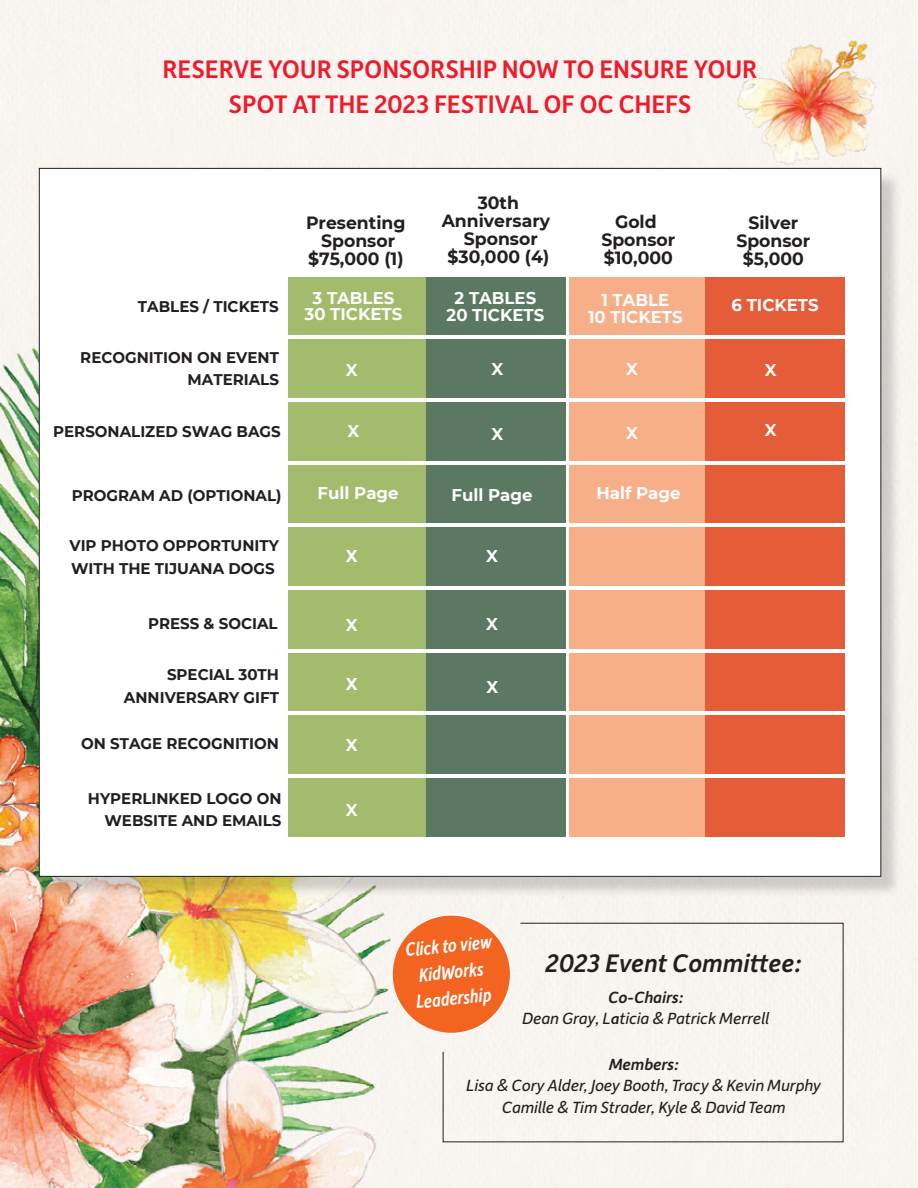
<style>
.page{position:relative;width:918px;height:1188px;background:#fff}
.page>*{position:absolute;margin:0;border:0;box-sizing:border-box;transform-origin:0 0}
.t1{font:500 27px/34.5px "Depot New";letter-spacing:-.01em;color:#ee1b2b;text-align:center}
.t2{font:italic 500 27px "Depot New";color:#231f20}
.t3{font:italic 500 20.1px/26.4px "Depot New Condensed";color:#fff}
.t4{font:700 17.7px/18px "Montserrat";color:#231f20;text-align:center}
.t5{font:italic 17.25px/20.7px "Depot New";letter-spacing:-.01em;color:#231f20;text-align:center}
.t6{font:italic 500 17.25px "Depot New";letter-spacing:-.01em;color:#231f20}
.t7{font:700 17.1px/16.4px "Montserrat";color:#fcfdfc;text-align:center}
.t8{font:700 17.1px "Montserrat";color:#fff}
.t9{font:700 15.45px/22px "Montserrat";color:#231f20;text-align:right}
.s1{font-weight:500}
.s2{font-family:"Gill Sans";font-weight:600}
</style>
<div class="page">
<img style="left:0;top:324px;width:450px;height:864px">
<img style="left:727px;top:36px;width:154px;height:132px">
<div style="left:442px;top:922px;width:402px;height:221px;background:#f8f4f0"></div>
<svg style="left:389px;top:912px;width:124px;height:124px"></svg>
<div style="left:42px;top:171px;width:860px;height:727px;background:#231f20;opacity:.2"></div>
<div style="left:47px;top:168px;width:834px;height:708px;background:#fff"></div>
<div style="left:289px;top:213px;width:139px;height:663px;background:#a3bb6d"></div>
<div style="left:569px;top:213px;width:139px;height:663px;background:#f7af8a"></div>
<div style="left:426px;top:213px;width:140px;height:663px;background:#5a7862"></div>
<div style="left:706px;top:212px;width:139px;height:664px;background:#e55c39"></div>
<hr style="left:282px;top:335px;width:567px;height:4px;background:#fff">
<hr style="left:282px;top:398px;width:567px;height:4px;background:#fff">
<hr style="left:282px;top:461px;width:567px;height:3px;background:#fff">
<hr style="left:282px;top:524px;width:567px;height:3px;background:#fff">
<hr style="left:282px;top:586px;width:567px;height:4px;background:#fff">
<hr style="left:282px;top:649px;width:567px;height:3px;background:#fff">
<hr style="left:287px;top:712px;width:567px;height:3px;background:#fff">
<hr style="left:282px;top:774px;width:567px;height:4px;background:#fff">
<hr style="left:282px;top:837px;width:567px;height:3px;background:#fff">
<hr style="left:558px;top:273px;width:323px;height:4px;background:#fff">
<div style="left:274px;top:840px;width:607px;height:36px;background:#fff"></div>
<div style="left:193px;top:206px;width:688px;height:70px;background:#fff"></div>
<h1 class="t1" style="left:163px;top:51px;width:596px">RESERVE YOUR SPONSORSHIP NOW TO ENSURE YOUR<br>SPOT AT THE 2023 FESTIVAL OF OC CHEFS</h1>
<p class="t9" style="left:138px;top:294px;width:142px">TABLES / TICKETS</p>
<p class="t9" style="left:80px;top:346px;width:200px">RECOGNITION ON EVENT<br>MATERIALS</p>
<p class="t9" style="left:53px;top:419px;width:229px">PERSONALIZED SWAG BAGS</p>
<p class="t9" style="left:72px;top:484px;width:211px">PROGRAM AD (OPTIONAL)</p>
<p class="t9" style="left:69px;top:534px;width:211px;text-align:left">VIP PHOTO OPPORTUNITY<br>WITH THE TIJUANA DOGS</p>
<p class="t9" style="left:148px;top:611px;width:131px">PRESS &amp; SOCIAL</p>
<p class="t9" style="left:124px;top:663px;width:157px">SPECIAL 30TH<br>ANNIVERSARY GIFT</p>
<p class="t9" style="left:81px;top:732px;width:199px">ON STAGE RECOGNITION</p>
<p class="t9" style="left:88px;top:787px;width:195px">HYPERLINKED LOGO ON<br>WEBSITE AND EMAILS</p>
<p class="t4" style="left:306px;top:213px;width:101px">Presenting<br>Sponsor $75,000 (1)</p>
<p class="t7" style="left:305px;top:289px;width:99px">3 TABLES<br>30 TICKETS</p>
<p class="t4" style="left:442px;top:192px;width:110px">30th<br>Anniversary<br>Sponsor $30,000 (4)</p>
<p class="t7" style="left:447px;top:289px;width:99px">2 TABLES<br>20 TICKETS</p>
<p class="t7" style="left:346px;top:361px;width:13px">X</p>
<p class="t7" style="left:491px;top:360px;width:13px">X</p>
<p class="t7" style="left:348px;top:422px;width:13px">X</p>
<p class="t7" style="left:491px;top:424px;width:13px">X</p>
<p class="t7" style="left:318px;top:484px;width:83px">Full Page</p>
<p class="t7" style="left:346px;top:547px;width:13px">X</p>
<p class="t8" style="left:452px;top:483px;width:83px">Full Page</p>
<p class="t7" style="left:486px;top:547px;width:13px">X</p>
<p class="t7" style="left:346px;top:616px;width:13px">X</p>
<p class="t7" style="left:486px;top:615px;width:13px">X</p>
<p class="t7" style="left:346px;top:675px;width:13px">X</p>
<p class="t7" style="left:486px;top:677px;width:13px">X</p>
<p class="t7" style="left:346px;top:736px;width:13px">X</p>
<p class="t7" style="left:346px;top:801px;width:13px">X</p>
<p class="t4" style="left:601px;top:212px;width:75px">Gold<br>Sponsor $10,000</p>
<p class="t7" style="left:588px;top:291px;width:96px">1 TABLE<br>10 TICKETS</p>
<p class="t7" style="left:626px;top:360px;width:13px">X</p>
<p class="t7" style="left:626px;top:424px;width:13px">X</p>
<p class="t8" style="left:596px;top:480px;width:86px">Half Page</p>
<p class="t4" style="left:736px;top:213px;width:75px">Silver<br>Sponsor $5,000</p>
<p class="t7" style="left:731px;top:296px;width:89px">6 TICKETS</p>
<p class="t7" style="left:765px;top:360px;width:13px">X</p>
<p class="t7" style="left:765px;top:421px;width:13px">X</p>
<h2 class="t3" style="left:404px;top:936px;width:88px;rotate:-6deg">Click to view<br>KidWorks<br>Leadership</h2>
<h1 class="t2" style="left:546px;top:945px;width:258px">2023 Event Committee:</h1>
<p class="t5" style="left:522px;top:987px;width:249px"><span class="s1">Co-Chairs:<br></span>Dean Gray, L<span class="s2">a</span>ticia &amp; Patrick Merrell</p>
<p class="t6" style="left:609px;top:1053px;width:72px">Members:</p>
<p class="t5" style="left:466px;top:1073px;width:356px;line-height:22.4px">Lisa &amp; Cory Alder, Joey Booth, Tracy &amp; Kevin Murphy<br>Camille &amp; Tim Strader, Kyle &amp; David Team</p>
</div>
